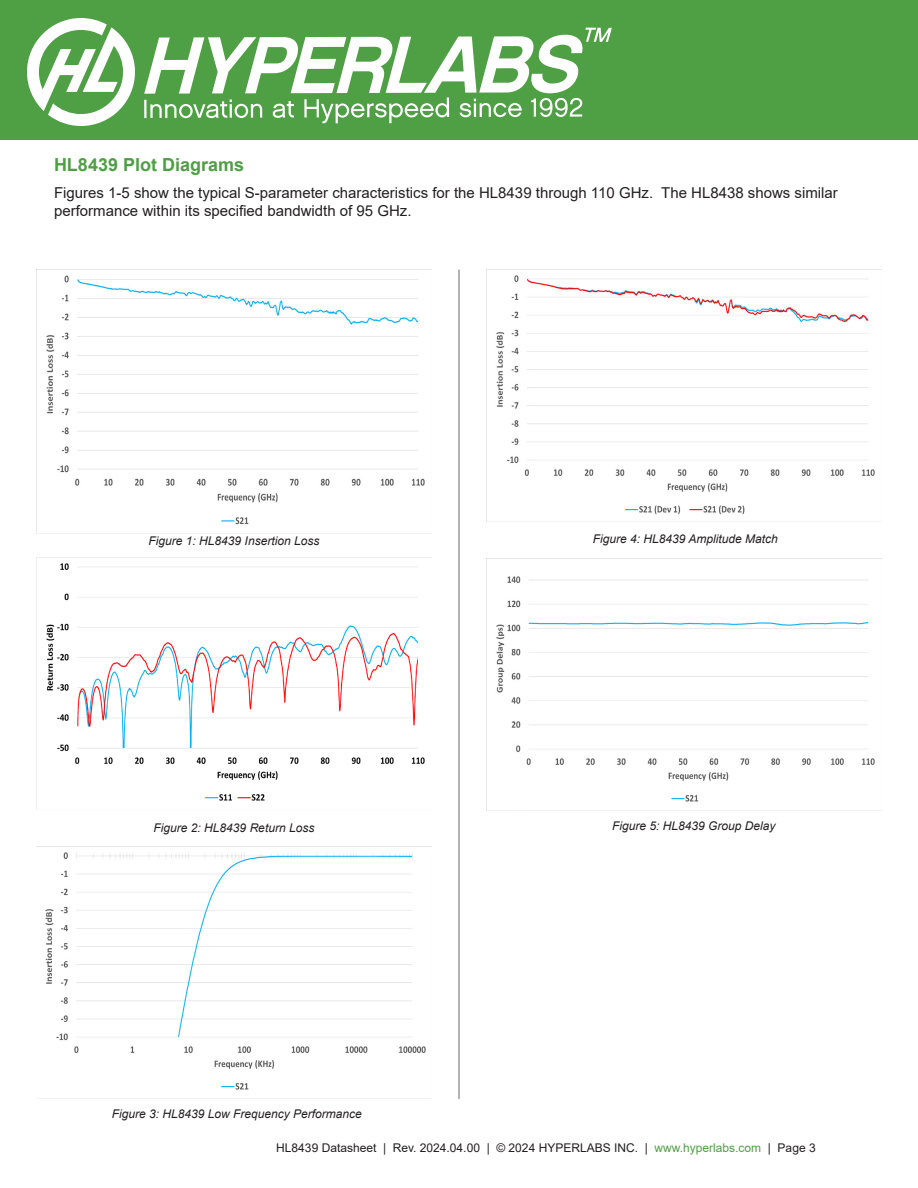
<style>
.page{position:relative;width:918px;height:1188px;background:#fff}
.page>*{position:absolute;margin:0;border:0;box-sizing:border-box;transform-origin:0 0}
.DS_Par_Content{font:700 18px "Arial";color:#4f9e45}
.DS_Par_Content-2{font:15px/18px "Arial";color:#231f20}
.DS_Par_Caption{font:italic 12px "Arial";color:#231f20}
.t1{font:12px "Arial";color:#231f20}
.s1{color:#4f9e45}
</style>
<div class="page">
<div style="left:0;top:0;width:918px;height:140px;background:#4f9f45"></div>
<svg style="left:27px;top:18px;width:108px;height:108px"></svg>
<svg style="left:144px;top:28px;width:468px;height:96px"></svg>
<img style="left:486px;top:270px;width:396px;height:252px">
<img style="left:36px;top:270px;width:396px;height:264px">
<img style="left:36px;top:852px;width:396px;height:247px">
<hr style="left:458px;top:270px;width:2px;height:829px;background:#989999">
<img style="left:36px;top:558px;width:389px;height:252px">
<img style="left:486px;top:559px;width:396px;height:252px">
<p class="DS_Par_Content" style="left:54px;top:152px;width:192px">HL8439 Plot Diagrams</p>
<p class="DS_Par_Content-2" style="left:54px;top:183px;width:785px">Figures 1-5 show the typical S-parameter characteristics for the HL8439 through 110 GHz. The HL8438 shows similar performance within its specified bandwidth of 95 GHz.</p>
<p class="DS_Par_Caption" style="left:149px;top:533px;width:172px">Figure 1: HL8439 Insertion Loss</p>
<p class="DS_Par_Caption" style="left:593px;top:531px;width:186px">Figure 4: HL8439 Amplitude Match</p>
<p class="DS_Par_Caption" style="left:154px;top:820px;width:162px">Figure 2: HL8439 Return Loss</p>
<p class="DS_Par_Caption" style="left:112px;top:1106px;width:252px">Figure 3: HL8439 Low Frequency Performance</p>
<p class="DS_Par_Caption" style="left:612px;top:818px;width:165px">Figure 5: HL8439 Group Delay</p>
<p class="t1" style="left:276px;top:1139px;width:541px">HL8439 Datasheet | Rev. 2024.04.00 | © 2024 HYPERLABS INC. | <span class="s1">www.hyperlabs.com</span> | Page 3</p>
</div>
